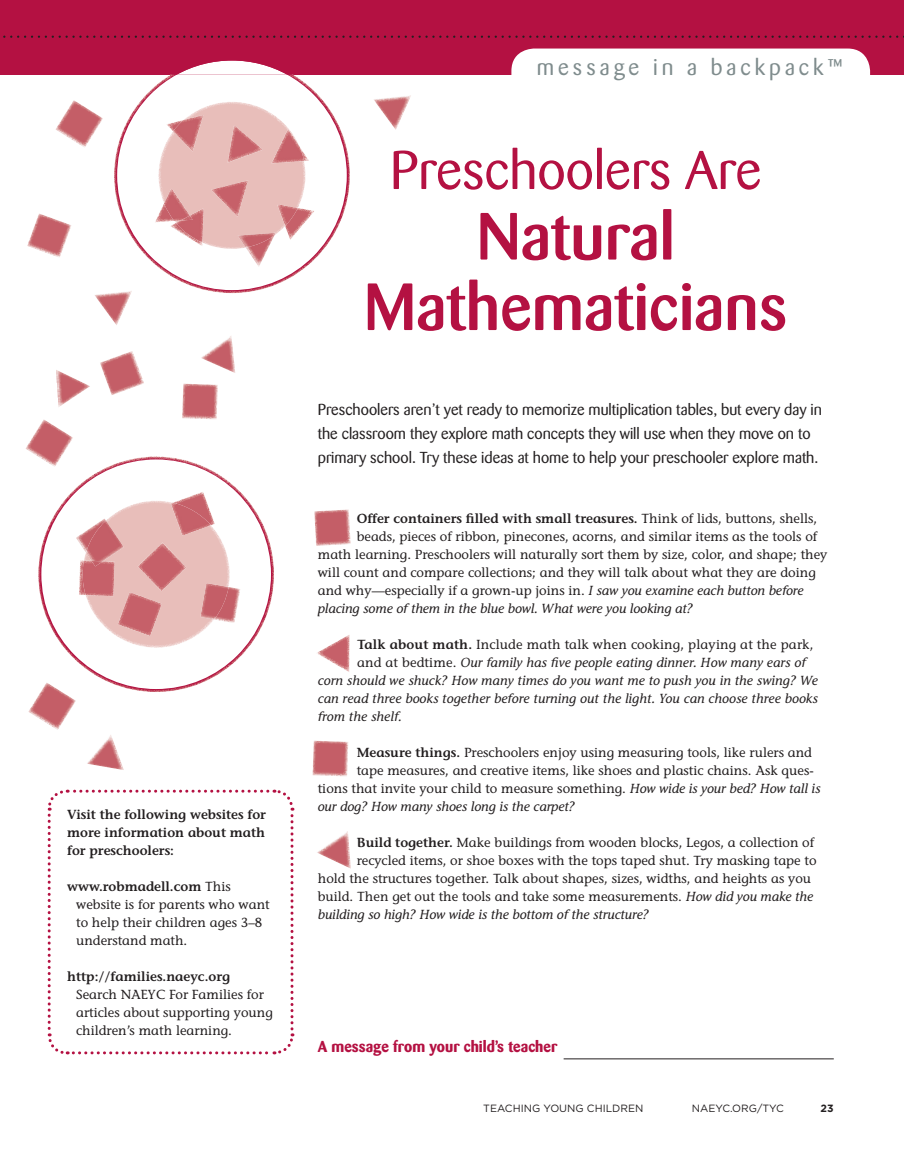
<style>
.page{position:relative;width:904px;height:1152px;background:#fff}
.page>*{position:absolute;margin:0;border:0;box-sizing:border-box;transform-origin:0 0}
.t1{font:500 66px/70.5px "Barmeno";color:#b41142;text-align:center}
.t2{font:54px "Barmeno";color:#b41142}
.t3{font:22.5px "Barmeno";letter-spacing:.18em;color:#7f8c8d}
.t4{font:15.75px/24px "Barmeno";color:#231f20}
.t5{font:700 15.75px "Barmeno";color:#b41142}
.t6{font:500 13.2px/18px "Stone Informal Std";color:#231f20}
.t7{font:italic 500 13.2px "Stone Informal Std";letter-spacing:.01em;color:#231f20}
.t8{font:600 13.2px/18px "Stone Informal Std";color:#231f20;text-align:justify}
.t9{font:10.5px "Gotham";color:#231f20}
.t10{font:700 10.5px "Gotham";color:#231f20}
.s1{font-weight:600}
.s2{font-weight:500}
.s3{font-style:italic}
.s4{font-style:normal}
</style>
<div class="page">
<div style="left:0;top:0;width:904px;height:75px;background:#b41142"></div>
<svg style="left:3px;top:36px;width:901px;height:2px"></svg>
<div style="left:511px;top:49px;width:359px;height:26px;background:#fff"></div>
<hr style="left:563px;top:1058px;width:270px;height:1px;background:#231f20">
<svg style="left:47px;top:789px;width:248px;height:266px"></svg>
<img style="left:38px;top:456px;width:236px;height:236px">
<img style="left:114px;top:75px;width:236px;height:218px">
<img style="left:171px;top:60px;width:122px;height:15px">
<img style="left:84px;top:501px;width:146px;height:147px">
<img style="left:158px;top:102px;width:147px;height:147px">
<img style="left:100px;top:351px;width:44px;height:44px">
<img style="left:182px;top:384px;width:36px;height:35px">
<img style="left:314px;top:509px;width:36px;height:37px">
<img style="left:312px;top:740px;width:36px;height:36px">
<img style="left:27px;top:213px;width:44px;height:44px">
<img style="left:26px;top:419px;width:47px;height:48px">
<img style="left:55px;top:100px;width:48px;height:47px">
<img style="left:28px;top:682px;width:48px;height:48px">
<img style="left:173px;top:491px;width:42px;height:34px">
<img style="left:171px;top:502px;width:40px;height:34px">
<img style="left:79px;top:560px;width:4px;height:35px">
<img style="left:83px;top:560px;width:32px;height:36px">
<img style="left:118px;top:592px;width:44px;height:44px">
<img style="left:214px;top:587px;width:26px;height:36px">
<img style="left:200px;top:583px;width:29px;height:36px">
<img style="left:138px;top:542px;width:48px;height:49px">
<img style="left:76px;top:518px;width:30px;height:34px">
<img style="left:86px;top:520px;width:38px;height:41px">
<svg style="left:91px;top:561px;width:12px;height:5px"></svg>
<img style="left:87px;top:735px;width:37px;height:35px">
<img style="left:317px;top:635px;width:32px;height:37px">
<img style="left:317px;top:831px;width:34px;height:37px">
<img style="left:201px;top:336px;width:34px;height:37px">
<img style="left:95px;top:291px;width:37px;height:34px">
<img style="left:374px;top:95px;width:37px;height:35px">
<img style="left:285px;top:208px;width:29px;height:32px">
<img style="left:277px;top:204px;width:21px;height:22px">
<img style="left:227px;top:125px;width:36px;height:38px">
<img style="left:304px;top:146px;width:5px;height:15px">
<img style="left:271px;top:129px;width:33px;height:34px">
<img style="left:155px;top:203px;width:19px;height:19px">
<img style="left:164px;top:188px;width:26px;height:33px">
<img style="left:170px;top:223px;width:32px;height:23px">
<img style="left:176px;top:208px;width:28px;height:35px">
<svg style="left:180px;top:215px;width:13px;height:5px"></svg>
<img style="left:166px;top:120px;width:7px;height:11px">
<img style="left:173px;top:115px;width:30px;height:37px">
<img style="left:211px;top:180px;width:37px;height:37px">
<img style="left:246px;top:247px;width:28px;height:20px">
<img style="left:238px;top:233px;width:38px;height:14px">
<img style="left:56px;top:370px;width:34px;height:37px">
<p class="t8" style="left:67px;top:805px;width:200px">Visit the following websites for more information about math for preschoolers:</p>
<p class="t6" style="left:76px;top:877px;width:195px;text-indent:-9px"><span class="s1">www.robmadell.com</span> This website is for parents who want to help their children ages 3–8 understand math.</p>
<p class="t8" style="left:67px;top:967px;width:164px">http://families.naeyc.org</p>
<p class="t6" style="left:76px;top:985px;width:198px">Search NAEYC For Families for articles about supporting young children’s math learning.</p>
<h3 class="t3" style="left:536px;top:54px;width:308px">message in a backpack™</h3>
<h2 class="t2" style="left:390px;top:139px;width:373px">Preschoolers Are</h2>
<h1 class="t1" style="left:364px;top:201px;width:425px">Natural<br>Mathematicians</h1>
<p class="t4" style="left:318px;top:398px;width:505px">Preschoolers aren’t yet ready to memorize multiplication tables, but every day in the classroom they explore math concepts they will use when they move on to primary school. Try these ideas at home to help your preschooler explore math.</p>
<p class="t8" style="left:356px;top:510px;width:462px">Offer containers filled with small treasures. <span class="s2">Think of lids, buttons, shells,</span></p>
<p class="t6" style="left:356px;top:528px;width:462px">beads, pieces of ribbon, pinecones, acorns, and similar items as the tools of</p>
<p class="t6" style="left:318px;top:546px;width:511px">math learning. Preschoolers will naturally sort them by size, color, and shape; they</p>
<p class="t6" style="left:318px;top:564px;width:499px">will count and compare collections; and they will talk about what they are doing</p>
<p class="t6" style="left:318px;top:582px;width:487px">and why—especially if a grown-up joins in. <span class="s3">I saw you examine each button before</span></p>
<p class="t7" style="left:318px;top:601px;width:376px">placing some of them in the blue bowl. What were you looking at?</p>
<p class="t6" style="left:357px;top:636px;width:458px"><span class="s1">Talk about math.</span> Include math talk when cooking, playing at the park,</p>
<p class="t7" style="left:357px;top:655px;width:450px"><span class="s4">and at bedtime.</span> Our family has five people eating dinner. How many ears of</p>
<p class="t7" style="left:318px;top:673px;width:501px">corn should we shuck? How many times do you want me to push you in the swing? We</p>
<p class="t7" style="left:318px;top:691px;width:501px">can read three books together before turning out the light. You can choose three books</p>
<p class="t7" style="left:318px;top:709px;width:86px">from the shelf.</p>
<p class="t6" style="left:356px;top:744px;width:457px"><span class="s1">Measure things.</span> Preschoolers enjoy using measuring tools, like rulers and</p>
<p class="t6" style="left:356px;top:762px;width:458px">tape measures, and creative items, like shoes and plastic chains. Ask ques-</p>
<p class="t6" style="left:318px;top:780px;width:504px">tions that invite your child to measure something. <span class="s3">How wide is your bed? How tall is</span></p>
<p class="t7" style="left:318px;top:799px;width:259px">our dog? How many shoes long is the carpet?</p>
<p class="t6" style="left:356px;top:834px;width:459px"><span class="s1">Build together.</span> Make buildings from wooden blocks, Legos, a collection of</p>
<p class="t6" style="left:356px;top:852px;width:461px">recycled items, or shoe boxes with the tops taped shut. Try masking tape to</p>
<p class="t6" style="left:318px;top:870px;width:495px">hold the structures together. Talk about shapes, sizes, widths, and heights as you</p>
<p class="t6" style="left:318px;top:888px;width:497px">build. Then get out the tools and take some measurements. <span class="s3">How did you make the</span></p>
<p class="t7" style="left:318px;top:907px;width:333px">building so high? How wide is the bottom of the structure?</p>
<p class="t5" style="left:318px;top:1036px;width:241px">A message from your child’s teacher</p>
<p class="t9" style="left:483px;top:1102px;width:162px">TEACHING YOUNG CHILDREN</p>
<p class="t9" style="left:692px;top:1102px;width:93px">NAEYC.ORG/TYC</p>
<p class="t10" style="left:820px;top:1102px;width:15px">23</p>
</div>
